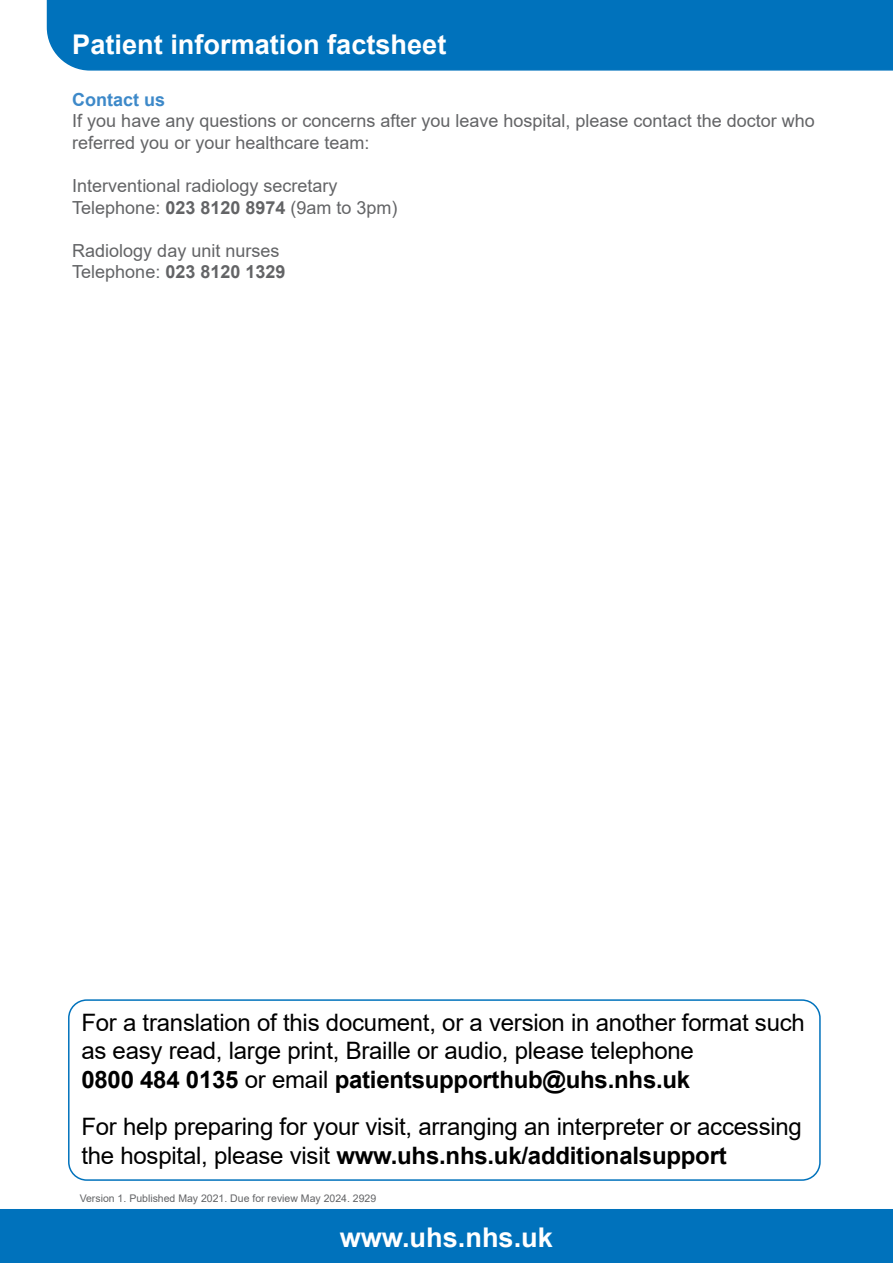
<style>
.page{position:relative;width:893px;height:1263px;background:#fff}
.page>*{position:absolute;margin:0;border:0;box-sizing:border-box;transform-origin:0 0}
.t1{font:700 27.15px "Arial";color:#fff}
.t2{font:24px/28.8px "Arial";letter-spacing:-.01em;color:#000}
.t3{font:18px/21.6px "Arial";color:#636466}
.t4{font:700 18px "Arial";color:#3d89c9}
.t5{font:10.5px "Arial";color:#636466}
.s1{font-weight:700}
</style>
<div class="page">
<div style="left:0;top:1209px;width:893px;height:54px;background:#0072bc"></div>
<div style="left:46px;top:0;width:847px;height:71px;background:#0072bc"></div>
<div style="left:68px;top:999px;width:753px;height:182px;border:2px solid #0072bc;border-radius:18px"></div>
<p class="t1" style="left:72px;top:25px;width:376px">Patient information factsheet</p>
<p class="t4" style="left:72px;top:87px;width:95px">Contact us</p>
<p class="t3" style="left:72px;top:110px;width:744px">If you have any questions or concerns after you leave hospital, please contact the doctor who referred you or your healthcare team:</p>
<p class="t3" style="left:72px;top:175px;width:327px">Interventional radiology secretary<br>Telephone: <span class="s1">023 8120 8974</span> (9am to 3pm)</p>
<p class="t3" style="left:72px;top:240px;width:215px">Radiology day unit nurses<br>Telephone: <span class="s1">023 8120 1329</span></p>
<p class="t2" style="left:81px;top:1008px;width:725px">For a translation of this document, or a version in another format such as easy read, large print, Braille or audio, please telephone<br><span class="s1">0800 484 0135</span> or email <span class="s1">patientsupporthub@uhs.nhs.uk</span></p>
<p class="t2" style="left:81px;top:1112px;width:722px">For help preparing for your visit, arranging an interpreter or accessing the hospital, please visit <span class="s1">www.uhs.nhs.uk/additionalsupport</span></p>
<p class="t5" style="left:80px;top:1190px;width:298px">Version 1. Published May 2021. Due for review May 2024. 2929</p>
<p class="t1" style="left:340px;top:1218px;width:215px">www.uhs.nhs.uk</p>
</div>
